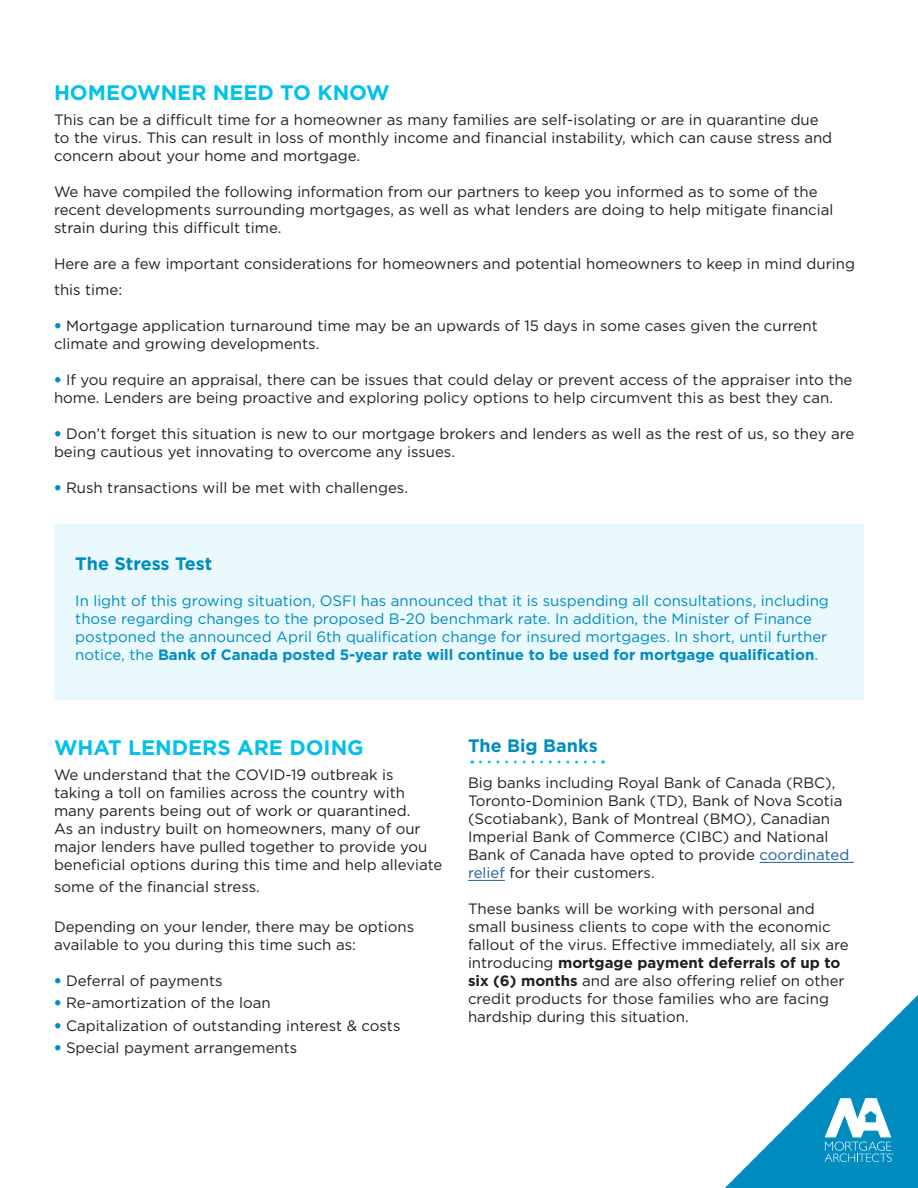
<style>
.page{position:relative;width:918px;height:1188px;background:#fff}
.page>*{position:absolute;margin:0;border:0;box-sizing:border-box;transform-origin:0 0}
.t1{font:700 21px "Gotham";color:#03c1e8}
.t2{font:700 18px "Gotham";color:#008cbf}
.t3{font:15px/18px "Gotham";color:#221f1f}
.t4{font:15px/18px "Gotham";color:#008cbf}
.s1{font-family:"Avenir";color:#008cbf}
.s2{font-weight:700}
.s3{color:#1f5d9e}
</style>
<div class="page">
<svg style="left:725px;top:995px;width:193px;height:193px"></svg>
<div style="left:54px;top:524px;width:810px;height:176px;background:#e9f9fd"></div>
<svg style="left:480px;top:760px;width:124px;height:3px"></svg>
<hr style="left:760px;top:862px;width:94px;height:1px;background:#1f5d9e">
<hr style="left:468px;top:880px;width:37px;height:1px;background:#1f5d9e">
<h1 class="t1" style="left:54px;top:83px;width:337px">HOMEOWNER NEED TO KNOW</h1>
<p class="t3" style="left:54px;top:112px;width:780px">This can be a difficult time for a homeowner as many families are self-isolating or are in quarantine due to the virus. This can result in loss of monthly income and financial instability, which can cause stress and concern about your home and mortgage.</p>
<p class="t3" style="left:54px;top:184px;width:781px">We have compiled the following information from our partners to keep you informed as to some of the recent developments surrounding mortgages, as well as what lenders are doing to help mitigate financial strain during this difficult time.</p>
<p class="t3" style="left:54px;top:252px;width:802px;line-height:25.5px">Here are a few important considerations for homeowners and potential homeowners to keep in mind during this time:</p>
<p class="t3" style="left:54px;top:317px;width:765px"><span class="s1">•</span> Mortgage application turnaround time may be an upwards of 15 days in some cases given the current climate and growing developments.</p>
<p class="t3" style="left:54px;top:371px;width:800px"><span class="s1">•</span> If you require an appraisal, there can be issues that could delay or prevent access of the appraiser into the home. Lenders are being proactive and exploring policy options to help circumvent this as best they can.</p>
<p class="t3" style="left:54px;top:425px;width:802px"><span class="s1">•</span> Don’t forget this situation is new to our mortgage brokers and lenders as well as the rest of us, so they are being cautious yet innovating to overcome any issues.</p>
<p class="t3" style="left:54px;top:479px;width:356px"><span class="s1">•</span> Rush transactions will be met with challenges.</p>
<p class="t2" style="left:75px;top:555px;width:138px">The Stress Test</p>
<p class="t4" style="left:75px;top:592px;width:755px">In light of this growing situation, OSFI has announced that it is suspending all consultations, including those regarding changes to the proposed B-20 benchmark rate. In addition, the Minister of Finance postponed the announced April 6th qualification change for insured mortgages. In short, until further notice, the <span class="s2">Bank of Canada posted 5-year rate will continue to be used for mortgage qualification</span>.</p>
<h1 class="t1" style="left:54px;top:738px;width:311px">WHAT LENDERS ARE DOING</h1>
<p class="t3" style="left:54px;top:767px;width:390px">We understand that the COVID-19 outbreak is taking a toll on families across the country with many parents being out of work or quarantined.<br>As an industry built on homeowners, many of our major lenders have pulled together to provide you beneficial options during this time and help alleviate</p>
<p class="t3" style="left:54px;top:878px;width:207px">some of the financial stress.</p>
<p class="t3" style="left:54px;top:918px;width:362px">Depending on your lender, there may be options available to you during this time such as:</p>
<p class="t3" style="left:54px;top:972px;width:170px"><span class="s1">•</span> Deferral of payments</p>
<p class="t3" style="left:54px;top:994px;width:218px"><span class="s1">•</span> Re-amortization of the loan</p>
<p class="t3" style="left:54px;top:1017px;width:348px"><span class="s1">•</span> Capitalization of outstanding interest &amp; costs</p>
<p class="t3" style="left:54px;top:1039px;width:245px"><span class="s1">•</span> Special payment arrangements</p>
<p class="t2" style="left:468px;top:738px;width:131px">The Big Banks</p>
<p class="t3" style="left:468px;top:775px;width:383px">Big banks including Royal Bank of Canada (RBC), Toronto-Dominion Bank (TD), Bank of Nova Scotia (Scotiabank), Bank of Montreal (BMO), Canadian Imperial Bank of Commerce (CIBC) and National Bank of Canada have opted to provide <span class="s3">coordinated relief</span> for their customers.</p>
<p class="t3" style="left:468px;top:901px;width:382px">These banks will be working with personal and small business clients to cope with the economic fallout of the virus. Effective immediately, all six are introducing <span class="s2">mortgage payment deferrals of up to six (6) months</span> and are also offering relief on other credit products for those families who are facing hardship during this situation.</p>
</div>
